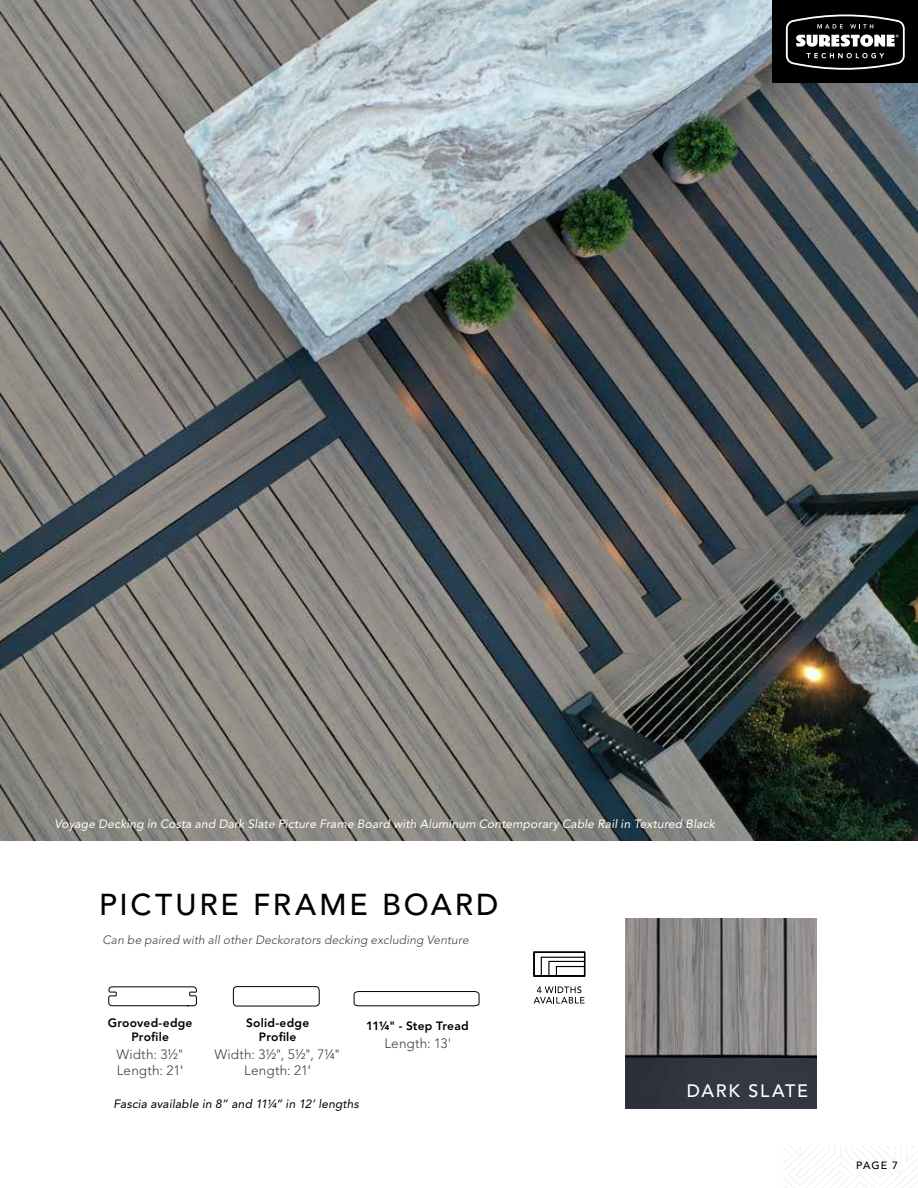
<style>
.page{position:relative;width:918px;height:1188px;background:#fff}
.page>*{position:absolute;margin:0;border:0;box-sizing:border-box;transform-origin:0 0}
.t1{font:500 30px "Avenir LT Std";letter-spacing:.095em;color:#000}
.t2{font:500 17.85px "Avenir LT Std";letter-spacing:.095em;color:#fff}
.t3{font:300 13.5px/16.5px "Avenir LT Std";letter-spacing:.015em;color:#414042}
.t4{font:italic 12px "Avenir LT Std";letter-spacing:.015em;color:#fff}
.t5{font:italic 300 12px "Avenir LT Std";letter-spacing:.01em;color:#414042}
.t6{font:800 12px/14.4px "Avenir LT Std";letter-spacing:.02em;color:#000;text-align:center}
.t7{font:italic 12px "Avenir LT Std";letter-spacing:.01em;color:#000}
.t8{font:500 10.5px "Avenir LT Std";color:#000}
.s1{font-family:"Helvetica Neue LT Std";font-weight:400}
</style>
<div class="page">
<svg style="left:783px;top:1146px;width:135px;height:42px"></svg>
<img style="left:626px;top:918px;width:191px;height:190px">
<svg style="left:108px;top:986px;width:89px;height:21px"></svg>
<div style="left:233px;top:986px;width:87px;height:20px;border:1px solid #000;border-radius:4px"></div>
<svg style="left:353px;top:991px;width:127px;height:16px"></svg>
<img style="left:0;top:0;width:918px;height:841px">
<div style="left:541px;top:957px;width:44px;height:19px;border:1px solid #000"></div>
<div style="left:548px;top:961px;width:37px;height:15px;border:1px solid #000"></div>
<div style="left:556px;top:966px;width:29px;height:10px;border:1px solid #000"></div>
<div style="left:534px;top:952px;width:51px;height:25px;border:1px solid #000"></div>
<svg style="left:534px;top:986px;width:51px;height:17px"></svg>
<div style="left:772px;top:0;width:146px;height:82px;background:#000"></div>
<svg style="left:786px;top:15px;width:119px;height:55px"></svg>
<p class="t4" style="left:55px;top:817px;width:662px">Voyage Decking in Costa and Dark Slate Picture Frame Board with Aluminum Contemporary Cable Rail in Textured Black</p>
<h1 class="t1" style="left:99px;top:887px;width:401px">PICTURE FRAME BOARD</h1>
<p class="t5" style="left:102px;top:933px;width:368px">Can be paired with all other Deckorators decking excluding Venture</p>
<p class="t6" style="left:108px;top:1015px;width:86px">Grooved-edge</p>
<p class="t6" style="left:366px;top:1018px;width:104px">11¼" - Step Tread</p>
<p class="t6" style="left:131px;top:1030px;width:39px">Profile</p>
<p class="t3" style="left:116px;top:1046px;width:69px">Width: 3½"<br>Length: 21<span class="s1">'</span></p>
<p class="t6" style="left:246px;top:1015px;width:65px">Solid-edge<br>Profile</p>
<p class="t3" style="left:215px;top:1046px;width:128px;text-align:center">Width: 3½", 5½", 7¼"<br>Length: 21<span class="s1">'</span></p>
<p class="t3" style="left:384px;top:1035px;width:68px">Length: 13'</p>
<p class="t7" style="left:114px;top:1097px;width:247px">Fascia available in 8” and 11¼” in 12’ lengths</p>
<h2 class="t2" style="left:687px;top:1081px;width:123px">DARK SLATE</h2>
<p class="t8" style="left:856px;top:1159px;width:43px">PAGE 7</p>
</div>
